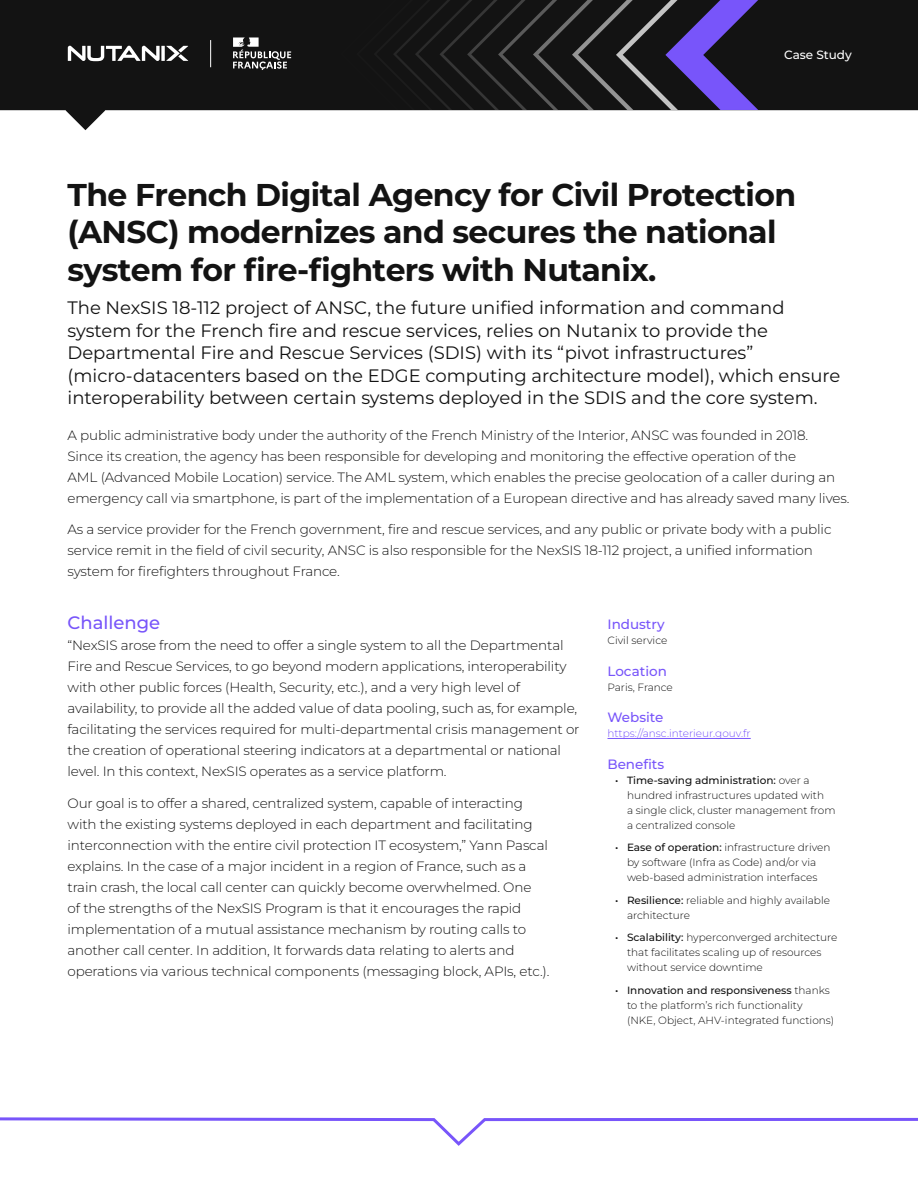
<style>
.page{position:relative;width:918px;height:1188px;background:#fff}
.page>*{position:absolute;margin:0;border:0;box-sizing:border-box;transform-origin:0 0}
.t1{font:700 31.5px/37.5px "Montserrat";letter-spacing:-.02em;color:#131313}
.t2{font:18px/22.5px "Montserrat";color:#131313}
.t3{font:500 18px "Montserrat";color:#7855fa}
.t4{font:300 13.5px/21px "Montserrat";letter-spacing:-.01em;color:#131313}
.t5{font:500 13.5px "Montserrat";color:#7855fa}
.t6{font:500 12px "Montserrat";color:#fff}
.t7{font:300 10.5px/15px "Montserrat";color:#131313}
.t8{font:300 10.5px "Montserrat";color:#7855fa}
.s1{font-weight:500}
</style>
<div class="page">
<svg style="left:0;top:0;width:918px;height:130px;fill:#131313"></svg>
<svg style="left:0;top:1117px;width:918px;height:29px"></svg>
<svg style="left:341px;top:0;width:431px;height:110px;background:#23202e"></svg>
<svg style="left:68px;top:46px;width:120px;height:15px"></svg>
<svg style="left:210px;top:40px;width:1px;height:27px"></svg>
<svg style="left:233px;top:38px;width:58px;height:32px"></svg>
<hr style="left:608px;top:738px;width:143px;height:1px;background:#7855fa">
<p class="t6" style="left:784px;top:46px;width:69px">Case Study</p>
<h1 class="t1" style="left:68px;top:174px;width:730px">The French Digital Agency for Civil Protection (ANSC) modernizes and secures the national system for fire-fighters with Nutanix.</h1>
<p class="t2" style="left:68px;top:296px;width:774px">The NexSIS 18-112 project of ANSC, the future unified information and command system for the French fire and rescue services, relies on Nutanix to provide the Departmental Fire and Rescue Services (SDIS) with its “pivot infrastructures” (micro-datacenters based on the EDGE computing architecture model), which ensure interoperability between certain systems deployed in the SDIS and the core system.</p>
<p class="t4" style="left:68px;top:424px;width:783px">A public administrative body under the authority of the French Ministry of the Interior, ANSC was founded in 2018.<br>Since its creation, the agency has been responsible for developing and monitoring the effective operation of the<br>AML (Advanced Mobile Location) service. The AML system, which enables the precise geolocation of a caller during an emergency call via smartphone, is part of the implementation of a European directive and has already saved many lives.</p>
<p class="t4" style="left:68px;top:519px;width:766px">As a service provider for the French government, fire and rescue services, and any public or private body with a public service remit in the field of civil security, ANSC is also responsible for the NexSIS 18-112 project, a unified information system for firefighters throughout France.</p>
<h2 class="t3" style="left:68px;top:610px;width:94px">Challenge</h2>
<p class="t4" style="left:68px;top:635px;width:514px">“NexSIS arose from the need to offer a single system to all the Departmental Fire and Rescue Services, to go beyond modern applications, interoperability with other public forces (Health, Security, etc.), and a very high level of availability, to provide all the added value of data pooling, such as, for example, facilitating the services required for multi-departmental crisis management or the creation of operational steering indicators at a departmental or national level. In this context, NexSIS operates as a service platform.</p>
<p class="t4" style="left:68px;top:792px;width:484px">Our goal is to offer a shared, centralized system, capable of interacting with the existing systems deployed in each department and facilitating interconnection with the entire civil protection IT ecosystem,” Yann Pascal explains. In the case of a major incident in a region of France, such as a train crash, the local call center can quickly become overwhelmed. One<br>of the strengths of the NexSIS Program is that it encourages the rapid implementation of a mutual assistance mechanism by routing calls to another call center. In addition, It forwards data relating to alerts and operations via various technical components (messaging block, APIs, etc.).</p>
<p class="t5" style="left:608px;top:615px;width:59px">Industry</p>
<p class="t7" style="left:608px;top:633px;width:61px">Civil service</p>
<p class="t5" style="left:608px;top:662px;width:61px">Location</p>
<p class="t7" style="left:608px;top:679px;width:67px">Paris, France</p>
<p class="t5" style="left:608px;top:708px;width:58px">Website</p>
<p class="t8" style="left:608px;top:727px;width:145px">https://ansc.interieur.gouv.fr</p>
<p class="t5" style="left:608px;top:755px;width:58px">Benefits</p>
<p class="t7" style="left:627px;top:772px;width:210px;text-indent:-12px"><span class="s1">• Time-saving administration:</span> over a hundred infrastructures updated with<br>a single click, cluster management from a centralized console</p>
<p class="t7" style="left:615px;top:840px;width:217px;text-align:center"><span class="s1">• Ease of operation:</span> infrastructure driven by software (Infra as Code) and/or via web-based administration interfaces</p>
<p class="t7" style="left:627px;top:892px;width:205px;text-indent:-12px"><span class="s1">• Resilience:</span> reliable and highly available architecture</p>
<p class="t7" style="left:627px;top:930px;width:212px;text-indent:-12px"><span class="s1">• Scalability:</span> hyperconverged architecture that facilitates scaling up of resources without service downtime</p>
<p class="t7" style="left:627px;top:982px;width:209px;text-indent:-12px"><span class="s1">• Innovation and responsiveness</span> thanks to the platform’s rich functionality<br>(NKE, Object, AHV-integrated functions)</p>
</div>
